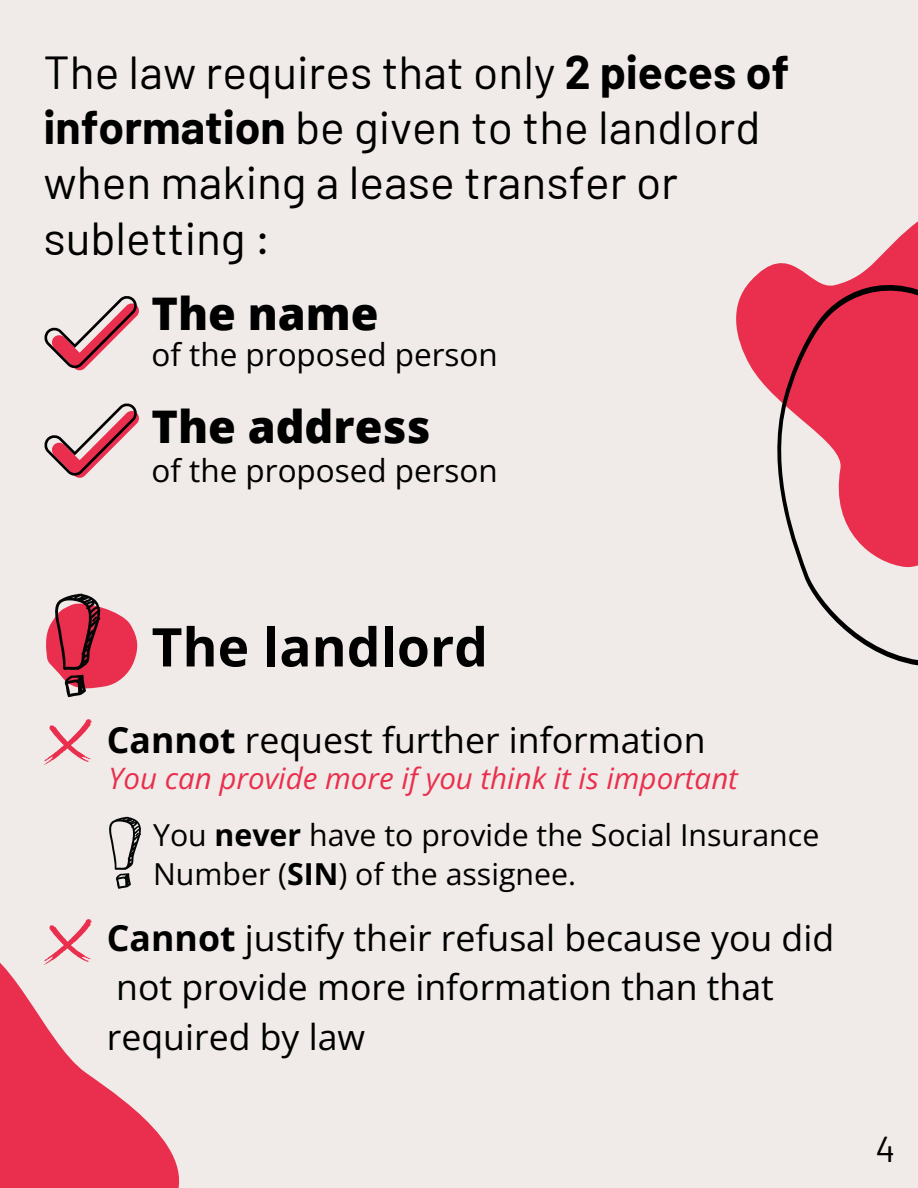
<style>
.page{position:relative;width:918px;height:1188px;background:#f0ebe8}
.page>*{position:absolute;margin:0;border:0;box-sizing:border-box;transform-origin:0 0}
.t1{font:700 53.4px "Open Sans";color:#000}
.t2{font:46.2px/55.2px "Barlow";color:#000}
.t3{font:800 45px "Open Sans";color:#000}
.t4{font:36px "Barlow";color:#000}
.t5{font:35.7px/49.5px "Open Sans";color:#000}
.t6{font:31.5px "Open Sans";color:#000}
.t7{font:30.3px/38.2px "Open Sans";color:#000}
.t8{font:italic 29.55px "Open Sans";color:#e92f4d}
.s1{font-weight:700}
</style>
<div class="page">
<svg style="left:0;top:963px;width:180px;height:225px;fill:#e92f4d"></svg>
<svg style="left:46px;top:594px;width:92px;height:103px"></svg>
<svg style="left:43px;top:719px;width:49px;height:46px"></svg>
<svg style="left:43px;top:919px;width:49px;height:46px"></svg>
<svg style="left:736px;top:239px;width:182px;height:427px"></svg>
<svg style="left:44px;top:296px;width:95px;height:74px"></svg>
<svg style="left:44px;top:403px;width:95px;height:75px"></svg>
<svg style="left:109px;top:817px;width:32px;height:72px"></svg>
<p class="t2" style="left:43px;top:43px;width:748px">The law requires that only <span class="s1">2 pieces of information</span> be given to the landlord when making a lease transfer or subletting :</p>
<p class="t3" style="left:152px;top:282px;width:229px">The name</p>
<p class="t6" style="left:152px;top:333px;width:348px">of the proposed person</p>
<p class="t3" style="left:152px;top:395px;width:280px">The address</p>
<p class="t6" style="left:152px;top:449px;width:348px">of the proposed person</p>
<p class="t1" style="left:152px;top:609px;width:338px">The landlord</p>
<p class="t5" style="left:107px;top:714px;width:600px"><span class="s1">Cannot</span> request further information</p>
<p class="t8" style="left:109px;top:757px;width:631px">You can provide more if you think it is important</p>
<p class="t7" style="left:153px;top:815px;width:668px">You <span class="s1">never</span> have to provide the Social Insurance<br>Number (<span class="s1">SIN</span>) of the assignee.</p>
<p class="t5" style="left:107px;top:912px;width:729px"><span class="s1">Cannot</span> justify their refusal because you did not provide more information than that required by law</p>
<p class="t4" style="left:875px;top:1126px;width:21px">4</p>
</div>
